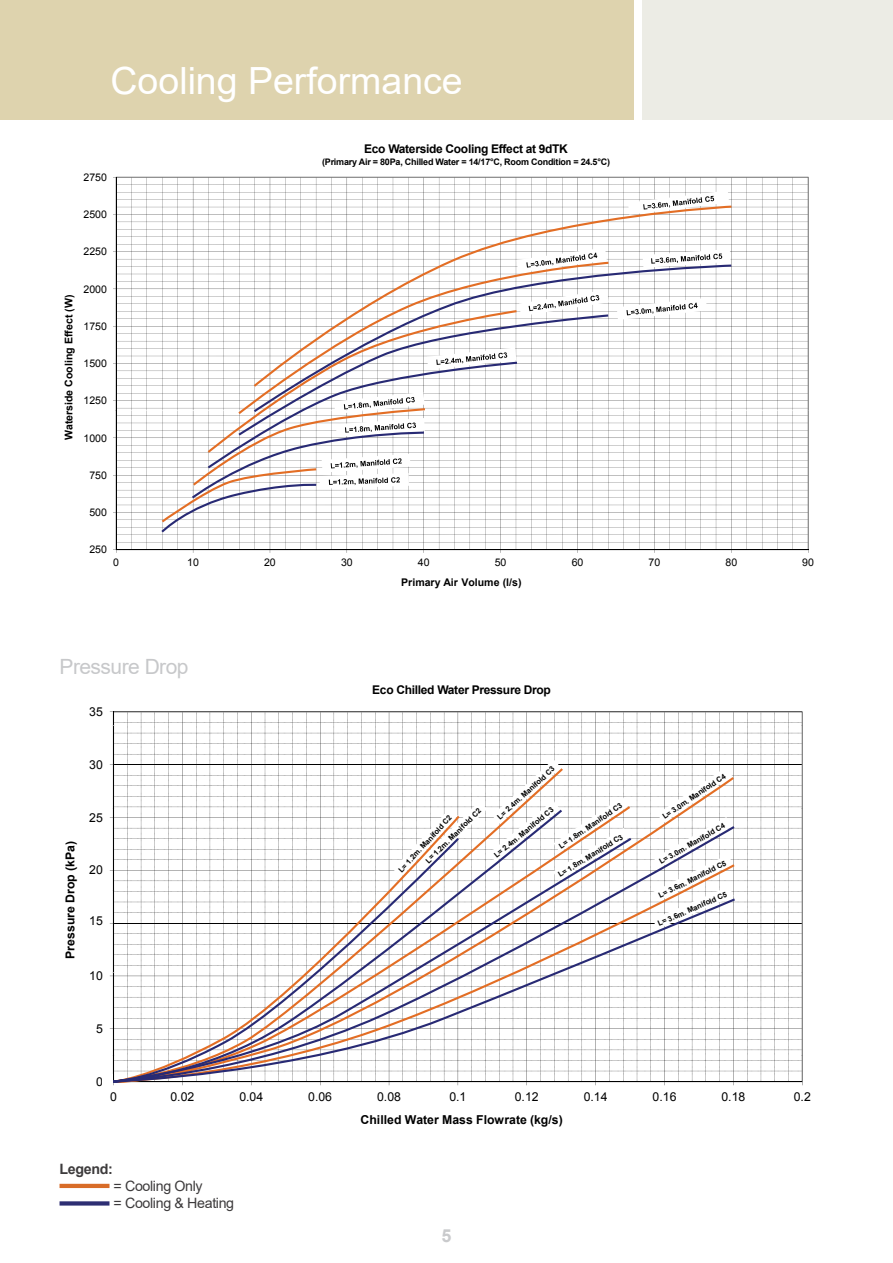
<style>
.page{position:relative;width:893px;height:1263px;background:#fff}
.page>*{position:absolute;margin:0;border:0;box-sizing:border-box;transform-origin:0 0}
.t1{font:37.5px "Arial";color:#fff}
.t2{font:21px "Arial";letter-spacing:-.025em;color:#c7c8ca}
.t3{font:700 18px "Arial";color:#c9cacc}
.t4{font:14.25px/17.1px "Arial";letter-spacing:-.025em;color:#3d3b3c}
.t5{font:700 14.25px "Arial";letter-spacing:-.025em;color:#3d3b3c}
.t6{font:700 12.3px "Arial";color:#000}
.t7{font:12.3px "Arial";color:#000}
.t8{font:700 12px "Arial";letter-spacing:-.025em;color:#000}
.t9{font:700 10.5px "Arial";color:#000}
.t10{font:10.5px "Arial";color:#000}
.t11{font:700 9px "Arial";letter-spacing:-.025em;color:#000}
.t12{font:700 8.55px "Arial";color:#000}
.t13{font:700 7.5px "Arial";color:#000}
</style>
<div class="page">
<div style="left:0;top:0;width:634px;height:119px;background:#ded3ae"></div>
<div style="left:642px;top:0;width:251px;height:119px;background:#ecece5"></div>
<svg style="left:117px;top:177px;width:692px;height:234px"></svg>
<hr style="left:116px;top:177px;width:1px;height:234px;background:#010101">
<svg style="left:628px;top:190px;width:101px;height:14px"></svg>
<svg style="left:117px;top:411px;width:692px;height:139px"></svg>
<hr style="left:116px;top:411px;width:1px;height:139px;background:#010101">
<hr style="left:116px;top:549px;width:692px;height:1px;background:#010101">
<svg style="left:206px;top:309px;width:31px;height:39px"></svg>
<svg style="left:252px;top:204px;width:481px;height:59px"></svg>
<svg style="left:160px;top:348px;width:359px;height:186px"></svg>
<svg style="left:237px;top:313px;width:373px;height:124px"></svg>
<svg style="left:252px;top:263px;width:481px;height:150px"></svg>
<svg style="left:114px;top:727px;width:689px;height:81px"></svg>
<hr style="left:113px;top:726px;width:1px;height:82px;background:#010101">
<svg style="left:110px;top:711px;width:693px;height:16px"></svg>
<svg style="left:737px;top:890px;width:66px;height:83px"></svg>
<svg style="left:737px;top:986px;width:66px;height:99px"></svg>
<svg style="left:110px;top:759px;width:692px;height:170px"></svg>
<svg style="left:110px;top:767px;width:454px;height:96px"></svg>
<svg style="left:111px;top:776px;width:624px;height:310px"></svg>
<svg style="left:111px;top:808px;width:453px;height:17px"></svg>
<svg style="left:111px;top:825px;width:625px;height:72px"></svg>
<svg style="left:111px;top:897px;width:626px;height:187px"></svg>
<div style="left:103px;top:1074px;width:10px;height:11px;background:#fff"></div>
<hr style="left:60px;top:1184px;width:49px;height:4px;background:#d86c28">
<svg style="left:60px;top:1201px;width:49px;height:4px"></svg>
<h1 class="t1" style="left:111px;top:55px;width:354px">Cooling Performance</h1>
<h3 class="t10" style="left:84px;top:170px;width:25px">2750</h3>
<h3 class="t10" style="left:84px;top:208px;width:25px">2500</h3>
<h3 class="t8" style="left:364px;top:140px;width:205px">Eco Waterside Cooling Effect at 9dTK</h3>
<p class="t11" style="left:322px;top:155px;width:289px">(Primary Air = 80Pa, Chilled Water = 14/17°C, Room Condition = 24.5°C)</p>
<h3 class="t9" style="left:349px;top:143px;width:226px">ECO HQ Waterside Cooling Effect at 9.0 dTK</h3>
<p class="t12" style="left:318px;top:155px;width:288px">(Primary Air = 80Pa, Chilled Water = 14/17°C, Room Condition = 24.5°C)</p>
<h3 class="t10" style="left:84px;top:245px;width:25px">2250</h3>
<h3 class="t9" style="left:62px;top:440px;width:147px;rotate:-90deg">Waterside Cooling Effect (W)</h3>
<h3 class="t10" style="left:84px;top:282px;width:25px">2000</h3>
<h3 class="t10" style="left:84px;top:319px;width:25px">1750</h3>
<h3 class="t10" style="left:84px;top:356px;width:25px">1500</h3>
<h3 class="t10" style="left:84px;top:394px;width:25px">1250</h3>
<h3 class="t10" style="left:84px;top:431px;width:25px">1000</h3>
<h3 class="t10" style="left:89px;top:468px;width:19px">750</h3>
<h3 class="t10" style="left:89px;top:505px;width:19px">500</h3>
<h3 class="t10" style="left:89px;top:543px;width:19px">250</h3>
<h3 class="t10" style="left:113px;top:555px;width:7px">0</h3>
<h3 class="t10" style="left:187px;top:555px;width:13px">10</h3>
<h3 class="t10" style="left:264px;top:555px;width:13px">20</h3>
<h3 class="t10" style="left:341px;top:555px;width:13px">30</h3>
<h3 class="t10" style="left:418px;top:555px;width:13px">40</h3>
<h3 class="t10" style="left:495px;top:555px;width:13px">50</h3>
<h3 class="t10" style="left:572px;top:555px;width:13px">60</h3>
<h3 class="t10" style="left:649px;top:555px;width:13px">70</h3>
<h3 class="t10" style="left:725px;top:555px;width:13px">80</h3>
<h3 class="t10" style="left:802px;top:555px;width:13px">90</h3>
<h3 class="t9" style="left:401px;top:575px;width:122px">Primary Air Volume (l/s)</h3>
<h2 class="t2" style="left:60px;top:653px;width:131px">Pressure Drop</h2>
<h3 class="t7" style="left:89px;top:704px;width:15px">35</h3>
<h3 class="t7" style="left:89px;top:756px;width:15px">30</h3>
<h3 class="t6" style="left:62px;top:959px;width:119px;rotate:-90deg">Pressure Drop kPa)</h3>
<h3 class="t6" style="left:62px;top:871px;width:6px;rotate:-90deg">(</h3>
<h3 class="t7" style="left:89px;top:809px;width:15px">25</h3>
<h3 class="t7" style="left:89px;top:862px;width:15px">20</h3>
<h3 class="t7" style="left:89px;top:913px;width:15px">15</h3>
<h3 class="t7" style="left:89px;top:968px;width:15px">10</h3>
<h3 class="t7" style="left:96px;top:1020px;width:8px">5</h3>
<h3 class="t7" style="left:96px;top:1073px;width:8px">0</h3>
<h3 class="t8" style="left:372px;top:681px;width:180px">Eco Chilled Water Pressure Drop</h3>
<h3 class="t6" style="left:355px;top:683px;width:215px">Eco HQ Chilled Water Pressure Drop</h3>
<p class="t13" style="left:423px;top:858px;width:76px;rotate:-45deg">L= 1.2m. Manifold C2</p>
<p class="t13" style="left:396px;top:868px;width:76px;rotate:-47deg">L= 1.2m. Manifold C2</p>
<p class="t13" style="left:495px;top:814px;width:76px;rotate:-42deg">L= 2.4m. Manifold C3</p>
<p class="t13" style="left:492px;top:852px;width:76px;rotate:-39deg">L= 2.4m. Manifold C3</p>
<p class="t13" style="left:557px;top:842px;width:76px;rotate:-34deg">L= 1.8m. Manifold C3</p>
<p class="t13" style="left:556px;top:871px;width:76px;rotate:-32deg">L= 1.8m. Manifold C3</p>
<p class="t13" style="left:660px;top:813px;width:76px;rotate:-34deg">L= 3.0m. Manifold C4</p>
<p class="t13" style="left:657px;top:858px;width:76px;rotate:-30deg">L= 3.0m. Manifold C4</p>
<p class="t13" style="left:657px;top:891px;width:76px;rotate:-27deg">L= 3.6m. Manifold C5</p>
<p class="t13" style="left:656px;top:919px;width:76px;rotate:-23deg">L= 3.6m. Manifold C5</p>
<h3 class="t7" style="left:110px;top:1088px;width:8px">0</h3>
<h3 class="t7" style="left:170px;top:1088px;width:25px">0.02</h3>
<h3 class="t7" style="left:239px;top:1088px;width:25px">0.04</h3>
<h3 class="t7" style="left:308px;top:1088px;width:25px">0.06</h3>
<h3 class="t7" style="left:377px;top:1088px;width:25px">0.08</h3>
<h3 class="t7" style="left:449px;top:1088px;width:19px">0.1</h3>
<h3 class="t7" style="left:515px;top:1088px;width:25px">0.12</h3>
<h3 class="t7" style="left:584px;top:1088px;width:25px">0.14</h3>
<h3 class="t7" style="left:653px;top:1088px;width:25px">0.16</h3>
<h3 class="t7" style="left:721px;top:1088px;width:25px">0.18</h3>
<h3 class="t7" style="left:794px;top:1088px;width:19px">0.2</h3>
<h3 class="t6" style="left:361px;top:1111px;width:204px">Chilled Water Mass Flowrate (kg/s)</h3>
<h3 class="t5" style="left:60px;top:1158px;width:55px">Legend:</h3>
<h3 class="t4" style="left:114px;top:1177px;width:122px">= Cooling Only<br>= Cooling &amp; Heating</h3>
<h3 class="t3" style="left:441px;top:1223px;width:12px">5</h3>
</div>
